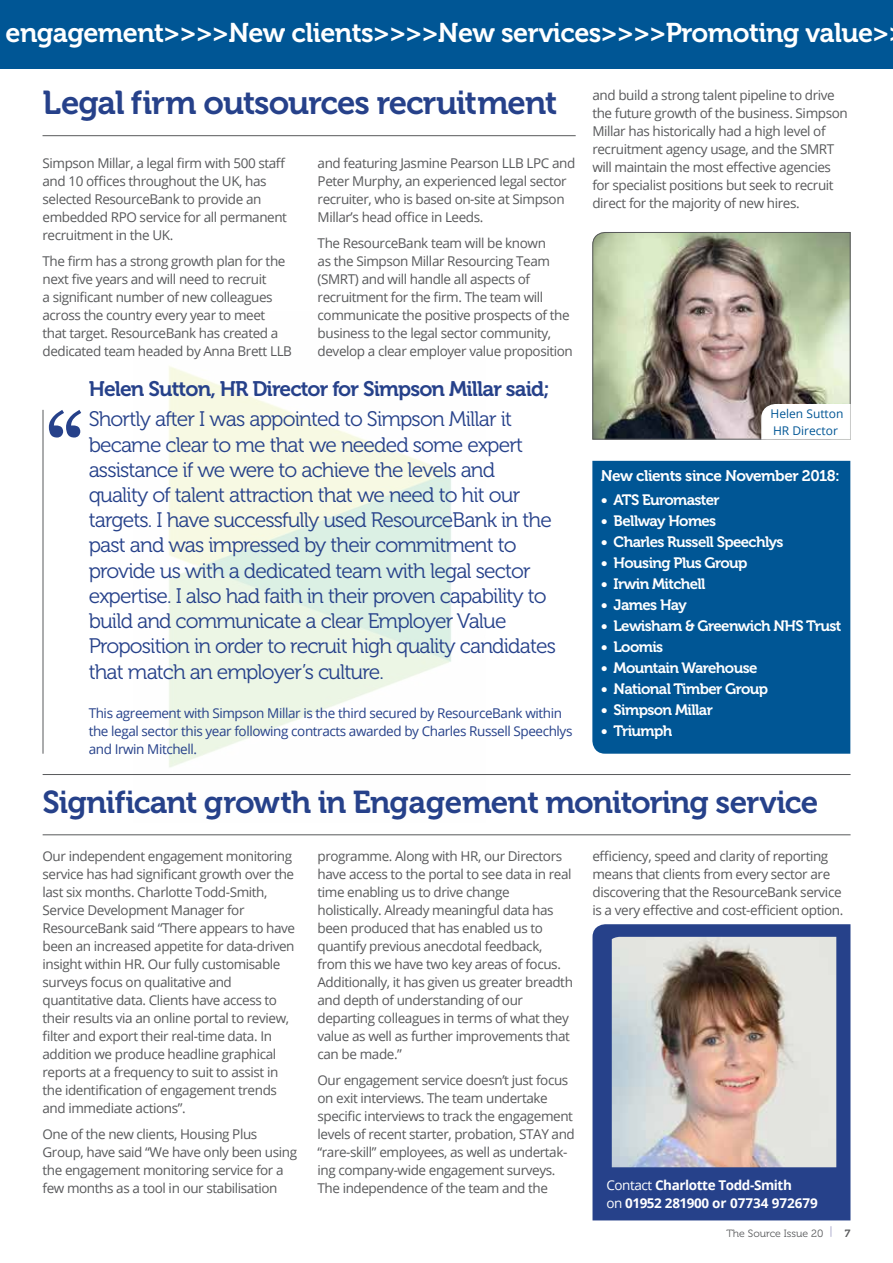
<style>
.page{position:relative;width:893px;height:1263px;background:#fff}
.page>*{position:absolute;margin:0;border:0;box-sizing:border-box;transform-origin:0 0}
.t1{font:33px "Museo 700";letter-spacing:-.03em;color:#26418a}
.t2{font:31.5px "Museo 700";letter-spacing:-.03em;color:#26418a}
.t3{font:27px "Museo 700";letter-spacing:-.02em;color:#fff}
.t4{font:21px/25.2px "Museo 300";letter-spacing:-.04em;color:#26418a}
.t5{font:21px "Museo 700";letter-spacing:-.04em;color:#26418a}
.t6{font:15.3px "Museo 700";letter-spacing:-.03em;color:#fff}
.t7{font:15px "Museo 700";letter-spacing:-.04em;color:#fff}
.t8{font:13.5px/18px "Open Sans";letter-spacing:-.03em;color:#58595b}
.t9{font:13.5px/18px "Open Sans";letter-spacing:-.03em;color:#26418a}
.t10{font:700 13.5px/18px "Open Sans";letter-spacing:-.03em;color:#fff}
.t11{font:12px/17.1px "Open Sans";color:#005695}
.t12{font:10.5px "Museo 300";color:#58595b}
.t13{font:10.5px "Museo 700";color:#58595b}
.s1{font-weight:400}
</style>
<div class="page">
<div style="left:0;top:0;width:893px;height:68px;background:#005695"></div>
<div style="left:592px;top:461px;width:258px;height:293px;background:#005695"></div>
<img style="left:592px;top:232px;width:259px;height:208px">
<div style="left:592px;top:924px;width:258px;height:296px;background:#26418a"></div>
<img style="left:612px;top:937px;width:224px;height:230px">
<hr style="left:43px;top:774px;width:808px;height:1px;background:#58595b">
<hr style="left:43px;top:834px;width:808px;height:1px;background:#58595b">
<hr style="left:43px;top:135px;width:533px;height:1px;background:#58595b">
<hr style="left:43px;top:410px;width:1px;height:344px;background:#58595b">
<svg style="left:49px;top:410px;width:32px;height:27px"></svg>
<svg style="left:760px;top:403px;width:91px;height:37px"></svg>
<h3 class="t3" style="left:6px;top:17px;width:885px">engagement&gt;&gt;&gt;&gt;New clients&gt;&gt;&gt;&gt;New services&gt;&gt;&gt;&gt;Promoting value&gt;</h3>
<h1 class="t1" style="left:43px;top:84px;width:516px">Legal firm outsources recruitment</h1>
<p class="t8" style="left:43px;top:153px;width:246px">Simpson Millar, a legal firm with 500 staff and 10 offices throughout the UK, has selected ResourceBank to provide an embedded RPO service for all permanent recruitment in the UK.</p>
<p class="t8" style="left:43px;top:252px;width:251px">The firm has a strong growth plan for the next five years and will need to recruit<br>a significant number of new colleagues across the country every year to meet that target. ResourceBank has created a dedicated team headed by Anna Brett LLB</p>
<p class="t8" style="left:318px;top:153px;width:259px">and featuring Jasmine Pearson LLB LPC and Peter Murphy, an experienced legal sector recruiter, who is based on-site at Simpson Millar’s head office in Leeds.</p>
<p class="t8" style="left:318px;top:234px;width:257px">The ResourceBank team will be known<br>as the Simpson Millar Resourcing Team (SMRT) and will handle all aspects of recruitment for the firm. The team will communicate the positive prospects of the business to the legal sector community, develop a clear employer value proposition</p>
<h3 class="t5" style="left:89px;top:377px;width:463px">Helen Sutton, HR Director for Simpson Millar said;</h3>
<p class="t4" style="left:89px;top:407px;width:469px">Shortly after I was appointed to Simpson Millar it became clear to me that we needed some expert assistance if we were to achieve the levels and quality of talent attraction that we need to hit our targets. I have successfully used ResourceBank in the past and was impressed by their commitment to provide us with a dedicated team with legal sector expertise. I also had faith in their proven capability to build and communicate a clear Employer Value Proposition in order to recruit high quality candidates that match an employer’s culture.</p>
<p class="t9" style="left:89px;top:703px;width:485px">This agreement with Simpson Millar is the third secured by ResourceBank within the legal sector this year following contracts awarded by Charles Russell Speechlys and Irwin Mitchell.</p>
<p class="t8" style="left:592px;top:85px;width:257px">and build a strong talent pipeline to drive the future growth of the business. Simpson Millar has historically had a high level of recruitment agency usage, and the SMRT will maintain the most effective agencies for specialist positions but seek to recruit direct for the majority of new hires.</p>
<p class="t11" style="left:771px;top:405px;width:74px">Helen Sutton<br>HR Director</p>
<p class="t6" style="left:601px;top:467px;width:240px">New clients since November 2018:</p>
<p class="t7" style="left:601px;top:491px;width:120px">• ATS Euromaster</p>
<p class="t7" style="left:601px;top:512px;width:117px">• Bellway Homes</p>
<p class="t7" style="left:601px;top:533px;width:184px">• Charles Russell Speechlys</p>
<p class="t7" style="left:601px;top:554px;width:148px">• Housing Plus Group</p>
<p class="t7" style="left:601px;top:575px;width:106px">• Irwin Mitchell</p>
<p class="t7" style="left:601px;top:596px;width:87px">• James Hay</p>
<p class="t7" style="left:601px;top:617px;width:242px">• Lewisham &amp; Greenwich NHS Trust</p>
<p class="t7" style="left:601px;top:638px;width:64px">• Loomis</p>
<p class="t7" style="left:601px;top:659px;width:158px">• Mountain Warehouse</p>
<p class="t7" style="left:601px;top:680px;width:169px">• National Timber Group</p>
<p class="t7" style="left:601px;top:701px;width:113px">• Simpson Millar</p>
<p class="t7" style="left:601px;top:722px;width:73px">• Triumph</p>
<h2 class="t2" style="left:43px;top:785px;width:777px">Significant growth in Engagement monitoring service</h2>
<p class="t8" style="left:43px;top:846px;width:254px">Our independent engagement monitoring service has had significant growth over the last six months. Charlotte Todd-Smith, Service Development Manager for ResourceBank said “There appears to have been an increased appetite for data-driven insight within HR. Our fully customisable surveys focus on qualitative and quantitative data. Clients have access to their results via an online portal to review, filter and export their real-time data. In addition we produce headline graphical reports at a frequency to suit to assist in the identification of engagement trends and immediate actions”.</p>
<p class="t8" style="left:43px;top:1125px;width:256px">One of the new clients, Housing Plus Group, have said “We have only been using the engagement monitoring service for a few months as a tool in our stabilisation</p>
<p class="t8" style="left:317px;top:846px;width:257px">programme. Along with HR, our Directors have access to the portal to see data in real time enabling us to drive change holistically. Already meaningful data has been produced that has enabled us to quantify previous anecdotal feedback, from this we have two key areas of focus.<br>Additionally, it has given us greater breadth and depth of understanding of our departing colleagues in terms of what they value as well as further improvements that can be made.”</p>
<p class="t8" style="left:317px;top:1071px;width:259px">Our engagement service doesn’t just focus on exit interviews. The team undertake specific interviews to track the engagement levels of recent starter, probation, STAY and “rare-skill” employees, as well as undertak&shy;ing company-wide engagement surveys.<br>The independence of the team and the</p>
<p class="t8" style="left:592px;top:846px;width:252px">efficiency, speed and clarity of reporting means that clients from every sector are discovering that the ResourceBank service is a very effective and cost-efficient option.</p>
<p class="t10" style="left:606px;top:1175px;width:213px"><span class="s1">Contact</span> Charlotte Todd-Smith<br><span class="s1">on</span> 01952 281900 or 07734 972679</p>
<p class="t12" style="left:726px;top:1227px;width:98px">The Source Issue 20</p>
<p class="t13" style="left:845px;top:1227px;width:7px">7</p>
</div>
